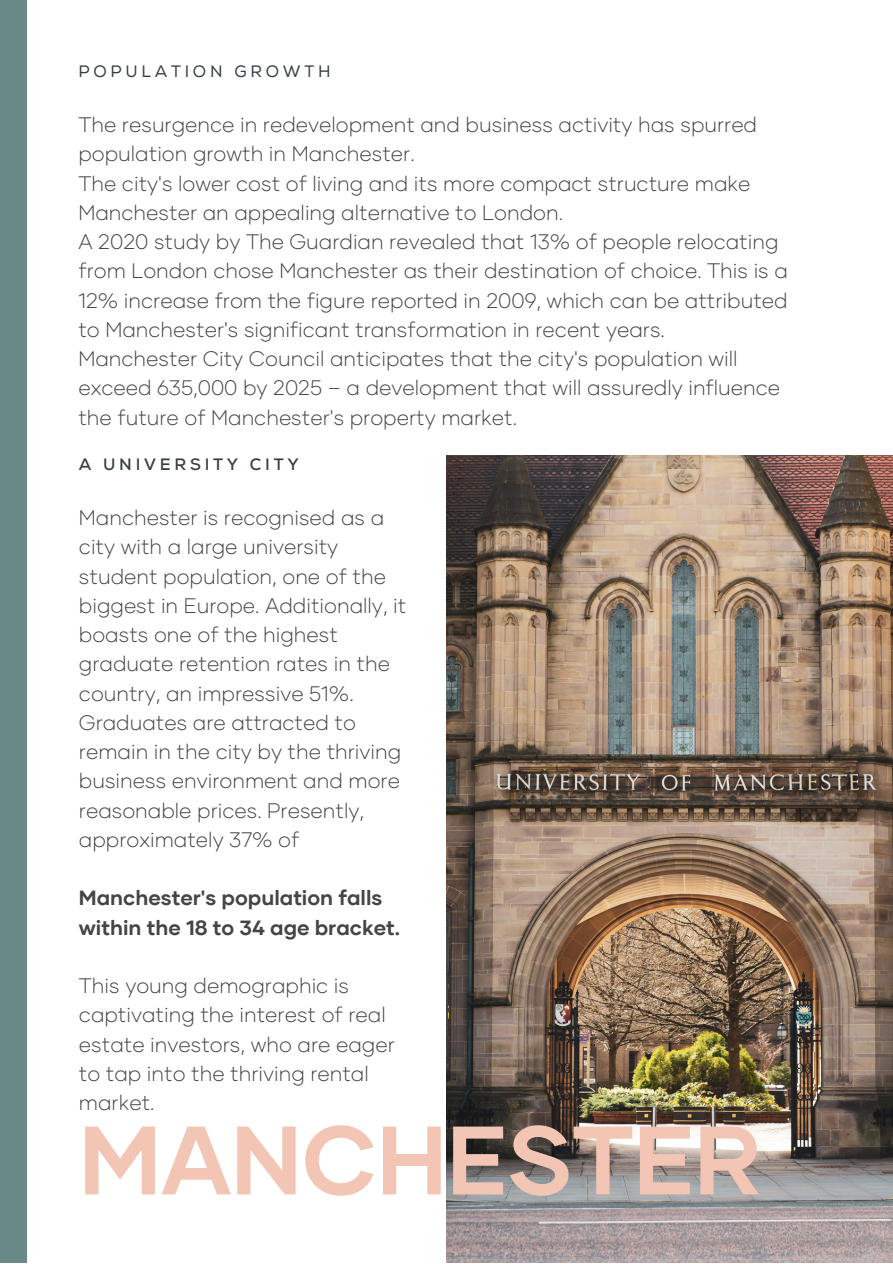
<style>
.page{position:relative;width:893px;height:1264px;background:#fff}
.page>*{position:absolute;margin:0;border:0;box-sizing:border-box;transform-origin:0 0}
.t1{font:700 96.75px "Gilmer";color:#f3c5b5}
.t2{font:300 21px/29.2px "Gilmer";color:#444645}
.t3{font:700 21px/29.2px "Gilmer";color:#444645}
.t4{font:16.5px "Nexa";letter-spacing:.225em;color:#384043}
.t5{font:700 16.5px "Nexa";letter-spacing:.225em;color:#384043}
</style>
<div class="page">
<div style="left:0;top:0;width:26px;height:1262px;background:#688986"></div>
<img style="left:446px;top:456px;width:446px;height:806px">
<p class="t4" style="left:78px;top:62px;width:254px">POPULATION GROWTH</p>
<p class="t2" style="left:78px;top:109px;width:680px">The resurgence in redevelopment and business activity has spurred population growth in Manchester.</p>
<p class="t2" style="left:78px;top:168px;width:673px">The city's lower cost of living and its more compact structure make<br>Manchester an appealing alternative to London.</p>
<p class="t2" style="left:78px;top:226px;width:711px">A 2020 study by The Guardian revealed that 13% of people relocating from London chose Manchester as their destination of choice. This is a 12% increase from the figure reported in 2009, which can be attributed to Manchester's significant transformation in recent years.</p>
<p class="t2" style="left:78px;top:343px;width:703px">Manchester City Council anticipates that the city's population will exceed 635,000 by 2025 – a development that will assuredly influence the future of Manchester's property market.</p>
<p class="t5" style="left:79px;top:455px;width:221px">A UNIVERSITY CITY</p>
<p class="t2" style="left:79px;top:502px;width:329px">Manchester is recognised as a city with a large university student population, one of the biggest in Europe. Additionally, it boasts one of the highest graduate retention rates in the country, an impressive 51%.</p>
<p class="t2" style="left:79px;top:707px;width:324px">Graduates are attracted to remain in the city by the thriving business environment and more reasonable prices. Presently, approximately 37% of</p>
<p class="t3" style="left:79px;top:882px;width:323px">Manchester's population falls within the 18 to 34 age bracket.</p>
<p class="t2" style="left:79px;top:970px;width:317px">This young demographic is captivating the interest of real estate investors, who are eager to tap into the thriving rental market.</p>
<p class="t1" style="left:79px;top:1098px;width:684px">MANCHESTER</p>
</div>
